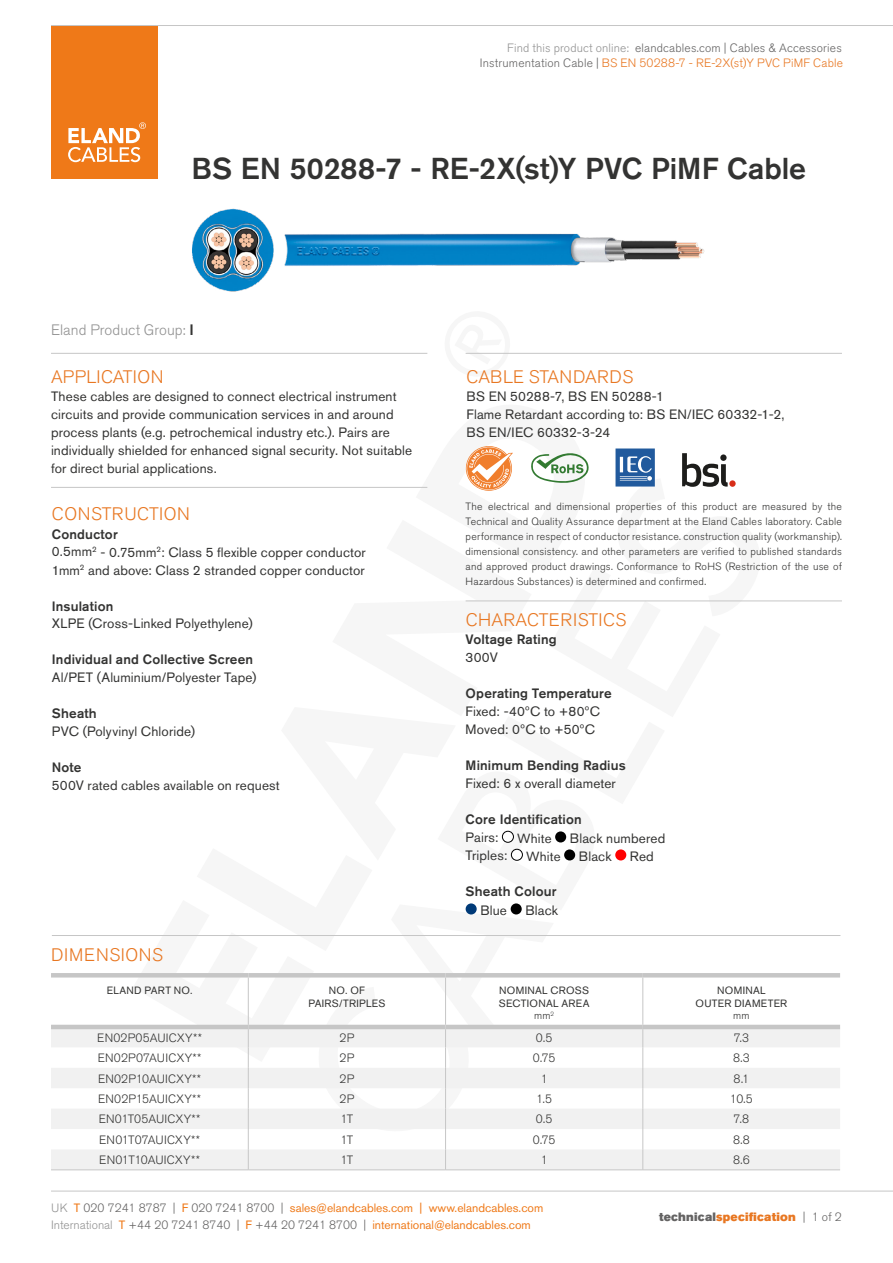
<style>
.page{position:relative;width:893px;height:1263px;background:#fff}
.page>*{position:absolute;margin:0;border:0;box-sizing:border-box;transform-origin:0 0}
.t1{font:500 30px "Akzidenz Grotesk BE";color:#333332}
.t2{font:300 18px "Akzidenz Grotesk BE";letter-spacing:.03em;color:#e87722}
.t3{font:300 18px "Akzidenz Grotesk BE";letter-spacing:.01em;color:#e87722}
.t4{font:300 15px "Akzidenz Grotesk BE";color:#929292}
.t5{font:13.5px/18px "Akzidenz Grotesk BE";letter-spacing:.01em;color:#333332}
.t6{font:500 13.5px "Akzidenz Grotesk BE";letter-spacing:.01em;color:#333332}
.t7{font:13.2px "Akzidenz Grotesk BE";letter-spacing:.01em;color:#333332}
.t8{font:300 12px "Akzidenz Grotesk BE";letter-spacing:.01em;color:#333332}
.t9{font:12px/17.5px "Akzidenz Grotesk BE";color:#ef7918}
.t10{font:300 12px/15.3px "Akzidenz Grotesk BE";letter-spacing:.015em;color:#646363;text-align:right}
.t11{font:12px "Akzidenz Grotesk BE Super";letter-spacing:.015em;color:#e87722}
.t12{font:300 10.5px/15px "Akzidenz Grotesk BE";letter-spacing:.02em;color:#333332;text-align:justify}
.t13{font:10.5px/12.6px "Akzidenz Grotesk BE";letter-spacing:.03em;color:#333332;text-align:center}
.s1{color:#929292}
.s2{color:#e87722}
.s3{font-weight:500;color:#333332}
.s4{font-weight:500}
.s5{font-weight:300}
.s6{font-weight:300;color:#929292}
.s7{font-weight:300;color:#646363}
.s8{color:#646363}
.s9{font-family:"Akzidenz Grotesk BE";font-weight:300;color:#646363}
</style>
<div class="page">
<svg style="left:133px;top:466px;width:460px;height:559px"></svg>
<div style="left:51px;top:26px;width:106px;height:153px;background:#ef7918"></div>
<svg style="left:68px;top:122px;width:78px;height:40px"></svg>
<hr style="left:51px;top:25px;width:842px;height:1px;background:#c6c6c6">
<hr style="left:51px;top:1191px;width:842px;height:1px;background:#c6c6c6">
<hr style="left:51px;top:353px;width:376px;height:1px;background:#c6c6c6">
<hr style="left:466px;top:353px;width:376px;height:1px;background:#c6c6c6">
<hr style="left:51px;top:487px;width:376px;height:1px;background:#c6c6c6">
<hr style="left:466px;top:600px;width:376px;height:1px;background:#c6c6c6">
<svg style="left:531px;top:453px;width:58px;height:31px"></svg>
<svg style="left:466px;top:446px;width:47px;height:45px"></svg>
<svg style="left:615px;top:448px;width:40px;height:38px;background:#4d7bb0"></svg>
<div style="left:502px;top:831px;width:11px;height:11px;background:#fff;border-radius:50%"></div>
<div style="left:502px;top:831px;width:12px;height:11px;border:1px solid #000;border-radius:50%"></div>
<div style="left:555px;top:831px;width:11px;height:11px;background:#000;border-radius:50%"></div>
<div style="left:511px;top:849px;width:11px;height:11px;background:#fff;border-radius:50%"></div>
<div style="left:511px;top:849px;width:12px;height:11px;border:1px solid #000;border-radius:50%"></div>
<div style="left:564px;top:849px;width:11px;height:11px;background:#000;border-radius:50%"></div>
<div style="left:615px;top:849px;width:11px;height:11px;background:#f00;border-radius:50%"></div>
<div style="left:466px;top:903px;width:11px;height:11px;background:#003a78;border-radius:50%"></div>
<div style="left:511px;top:903px;width:11px;height:11px;background:#000;border-radius:50%"></div>
<img style="left:192px;top:208px;width:513px;height:84px">
<svg style="left:682px;top:453px;width:46px;height:34px"></svg>
<svg style="left:729px;top:480px;width:7px;height:7px"></svg>
<svg style="left:51px;top:1029px;width:789px;height:140px;fill:#f1f1f1"></svg>
<hr style="left:51px;top:973px;width:197px;height:4px;background:#c6c6c6">
<hr style="left:248px;top:973px;width:198px;height:4px;background:#c6c6c6">
<hr style="left:446px;top:973px;width:197px;height:4px;background:#c6c6c6">
<hr style="left:643px;top:973px;width:197px;height:4px;background:#c6c6c6">
<hr style="left:51px;top:1025px;width:197px;height:4px;background:#c6c6c6">
<hr style="left:248px;top:1025px;width:198px;height:4px;background:#c6c6c6">
<hr style="left:446px;top:1025px;width:197px;height:4px;background:#c6c6c6">
<hr style="left:643px;top:1025px;width:197px;height:4px;background:#c6c6c6">
<hr style="left:445px;top:977px;width:1px;height:48px;background:#c6c6c6">
<hr style="left:642px;top:977px;width:1px;height:48px;background:#c6c6c6">
<svg style="left:445px;top:1029px;width:1px;height:140px"></svg>
<svg style="left:643px;top:1029px;width:1px;height:140px"></svg>
<hr style="left:248px;top:977px;width:1px;height:48px;background:#c6c6c6">
<svg style="left:248px;top:1029px;width:1px;height:140px"></svg>
<hr style="left:51px;top:1169px;width:197px;height:1px;background:#c6c6c6">
<hr style="left:248px;top:1169px;width:198px;height:1px;background:#c6c6c6">
<hr style="left:446px;top:1169px;width:197px;height:1px;background:#c6c6c6">
<hr style="left:643px;top:1169px;width:197px;height:1px;background:#c6c6c6">
<hr style="left:52px;top:935px;width:788px;height:1px;background:#c6c6c6">
<p class="t10" style="left:480px;top:40px;width:365px"><span class="s1">Find this product online:</span> elandcables.com | Cables &amp; Accessories<br>Instrumentation Cable | <span class="s2">BS EN 50288-7 - RE-2X(st)Y PVC PiMF Cable</span></p>
<h1 class="t1" style="left:191px;top:150px;width:616px">BS EN 50288-7 - RE-2X(st)Y PVC PiMF Cable</h1>
<p class="t4" style="left:51px;top:322px;width:144px">Eland Product Group: <span class="s3">I</span></p>
<h2 class="t2" style="left:51px;top:367px;width:114px">APPLICATION</h2>
<p class="t5" style="left:51px;top:388px;width:363px">These cables are designed to connect electrical instrument circuits and provide communication services in and around process plants (e.g. petrochemical industry etc.). Pairs are individually shielded for enhanced signal security. Not suitable for direct burial applications.</p>
<h2 class="t2" style="left:52px;top:504px;width:139px">CONSTRUCTION</h2>
<p class="t5" style="left:52px;top:525px;width:315px"><span class="s4">Conductor<br></span>0.5mm<sup>2</sup> - 0.75mm<sup>2</sup>: Class 5 flexible copper conductor<br>1mm<sup>2</sup> and above: Class 2 stranded copper conductor</p>
<p class="t6" style="left:52px;top:597px;width:63px">Insulation</p>
<p class="t5" style="left:52px;top:615px;width:202px">XLPE (Cross-Linked Polyethylene)</p>
<p class="t6" style="left:52px;top:651px;width:203px">Individual and Collective Screen</p>
<p class="t5" style="left:52px;top:669px;width:206px">Al/PET (Aluminium/Polyester Tape)</p>
<p class="t6" style="left:52px;top:705px;width:46px">Sheath</p>
<p class="t5" style="left:52px;top:723px;width:145px">PVC (Polyvinyl Chloride)</p>
<p class="t6" style="left:52px;top:759px;width:31px">Note</p>
<p class="t5" style="left:52px;top:777px;width:229px">500V rated cables available on request</p>
<h2 class="t2" style="left:51px;top:945px;width:113px">DIMENSIONS</h2>
<h2 class="t3" style="left:467px;top:367px;width:168px">CABLE STANDARDS</h2>
<p class="t5" style="left:466px;top:388px;width:320px">BS EN 50288-7, BS EN 50288-1<br>Flame Retardant according to: BS EN/IEC 60332-1-2,<br>BS EN/IEC 60332-3-24</p>
<p class="t12" style="left:466px;top:499px;width:378px">The electrical and dimensional properties of this product are measured by the Technical and Quality Assurance department at the Eland Cables laboratory. Cable performance in respect of conductor resistance. construction quality (workmanship). dimensional consistency. and other parameters are verified to published standards and approved product drawings. Conformance to RoHS (Restriction of the use of Hazardous Substances) is determined and confirmed.</p>
<h2 class="t3" style="left:466px;top:610px;width:162px">CHARACTERISTICS</h2>
<p class="t6" style="left:466px;top:631px;width:93px">Voltage Rating</p>
<p class="t5" style="left:466px;top:649px;width:34px">300V</p>
<p class="t6" style="left:466px;top:685px;width:148px">Operating Temperature</p>
<p class="t5" style="left:466px;top:703px;width:136px">Fixed: -40ºC to +80ºC<br>Moved: 0ºC to +50ºC</p>
<p class="t6" style="left:466px;top:757px;width:162px">Minimum Bending Radius</p>
<p class="t5" style="left:466px;top:775px;width:152px">Fixed: 6 x overall diameter</p>
<p class="t6" style="left:466px;top:811px;width:118px">Core Identification</p>
<p class="t5" style="left:466px;top:829px;width:34px">Pairs:</p>
<p class="t7" style="left:517px;top:830px;width:36px">White</p>
<p class="t5" style="left:570px;top:829px;width:97px">Black numbered</p>
<p class="t5" style="left:466px;top:847px;width:43px">Triples:</p>
<p class="t7" style="left:526px;top:848px;width:36px">White</p>
<p class="t5" style="left:579px;top:847px;width:34px">Black</p>
<p class="t5" style="left:630px;top:847px;width:25px">Red</p>
<p class="t6" style="left:466px;top:883px;width:92px">Sheath Colour</p>
<p class="t5" style="left:480px;top:901px;width:28px">Blue</p>
<p class="t5" style="left:525px;top:901px;width:34px">Black</p>
<p class="t13" style="left:107px;top:984px;width:87px">ELAND PART NO.</p>
<p class="t13" style="left:308px;top:984px;width:79px">NO. OF<br>PAIRS/TRIPLES</p>
<p class="t13" style="left:499px;top:984px;width:92px">NOMINAL CROSS<br>SECTIONAL AREA <span class="s5">mm</span><sup>2</sup></p>
<p class="t13" style="left:696px;top:984px;width:93px">NOMINAL<br>OUTER DIAMETER</p>
<p class="t12" style="left:733px;top:1008px;width:18px">mm</p>
<p class="t8" style="left:97px;top:1031px;width:106px">EN02P05AUICXY**</p>
<p class="t8" style="left:340px;top:1031px;width:16px">2P</p>
<p class="t8" style="left:536px;top:1031px;width:18px">0.5</p>
<p class="t8" style="left:734px;top:1031px;width:17px">7.3</p>
<p class="t8" style="left:98px;top:1051px;width:105px">EN02P07AUICXY**</p>
<p class="t8" style="left:340px;top:1051px;width:16px">2P</p>
<p class="t8" style="left:533px;top:1051px;width:24px">0.75</p>
<p class="t8" style="left:733px;top:1051px;width:18px">8.3</p>
<p class="t8" style="left:98px;top:1071px;width:105px">EN02P10AUICXY**</p>
<p class="t8" style="left:340px;top:1071px;width:16px">2P</p>
<p class="t8" style="left:541px;top:1071px;width:8px">1</p>
<p class="t8" style="left:734px;top:1071px;width:17px">8.1</p>
<p class="t8" style="left:98px;top:1092px;width:105px">EN02P15AUICXY**</p>
<p class="t8" style="left:340px;top:1092px;width:16px">2P</p>
<p class="t8" style="left:536px;top:1092px;width:17px">1.5</p>
<p class="t8" style="left:730px;top:1092px;width:25px">10.5</p>
<p class="t8" style="left:99px;top:1112px;width:103px">EN01T05AUICXY**</p>
<p class="t8" style="left:340px;top:1112px;width:14px">1T</p>
<p class="t8" style="left:536px;top:1112px;width:18px">0.5</p>
<p class="t8" style="left:734px;top:1112px;width:17px">7.8</p>
<p class="t8" style="left:99px;top:1133px;width:102px">EN01T07AUICXY**</p>
<p class="t8" style="left:340px;top:1133px;width:14px">1T</p>
<p class="t8" style="left:533px;top:1133px;width:24px">0.75</p>
<p class="t8" style="left:733px;top:1133px;width:18px">8.8</p>
<p class="t8" style="left:99px;top:1153px;width:102px">EN01T10AUICXY**</p>
<p class="t8" style="left:340px;top:1153px;width:14px">1T</p>
<p class="t8" style="left:541px;top:1153px;width:8px">1</p>
<p class="t8" style="left:733px;top:1153px;width:18px">8.6</p>
<p class="t9" style="left:51px;top:1199px;width:494px"><span class="s6">UK</span> T <span class="s7">020 7241 8787 |</span> F <span class="s7">020 7241 8700 |</span> sales@elandcables.com | www.elandcables.com<br><span class="s6">International</span> T <span class="s7">+44 20 7241 8740 |</span> F <span class="s7">+44 20 7241 8700 |</span> international@elandcables.com</p>
<p class="t11" style="left:659px;top:1209px;width:184px"><span class="s8">technical</span>specification <span class="s9">| 1 of 2</span></p>
</div>
